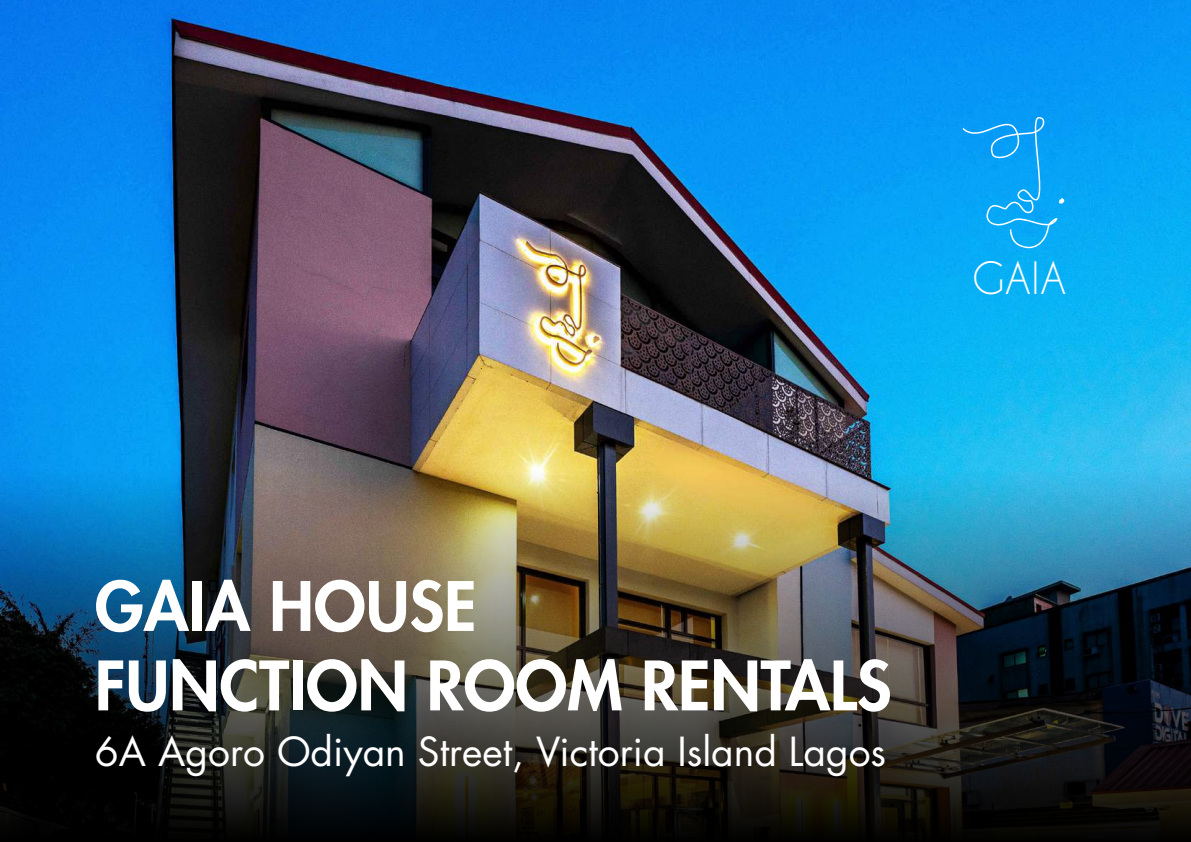
<style>
.page{position:relative;width:1191px;height:842px;background:#fff}
.page>*{position:absolute;margin:0;border:0;box-sizing:border-box;transform-origin:0 0}
.t1{font:800 66.2px/79.4px "Futura LT";color:#fff}
.t2{font:41.7px "Caviar Dreams";color:#fff}
.t3{font:39px "Futura LT";color:#fff}
</style>
<div class="page">
<img style="left:0;top:0;width:1191px;height:364px">
<img style="left:0;top:364px;width:1191px;height:478px">
<svg style="left:962px;top:117px;width:103px;height:132px"></svg>
<p class="t2" style="left:972px;top:253px;width:96px">GAIA</p>
<h1 class="t1" style="left:95px;top:566px;width:798px">GAIA HOUSE<br>FUNCTION ROOM RENTALS</h1>
<p class="t3" style="left:95px;top:727px;width:793px">6A Agoro Odiyan Street, Victoria Island Lagos</p>
</div>
